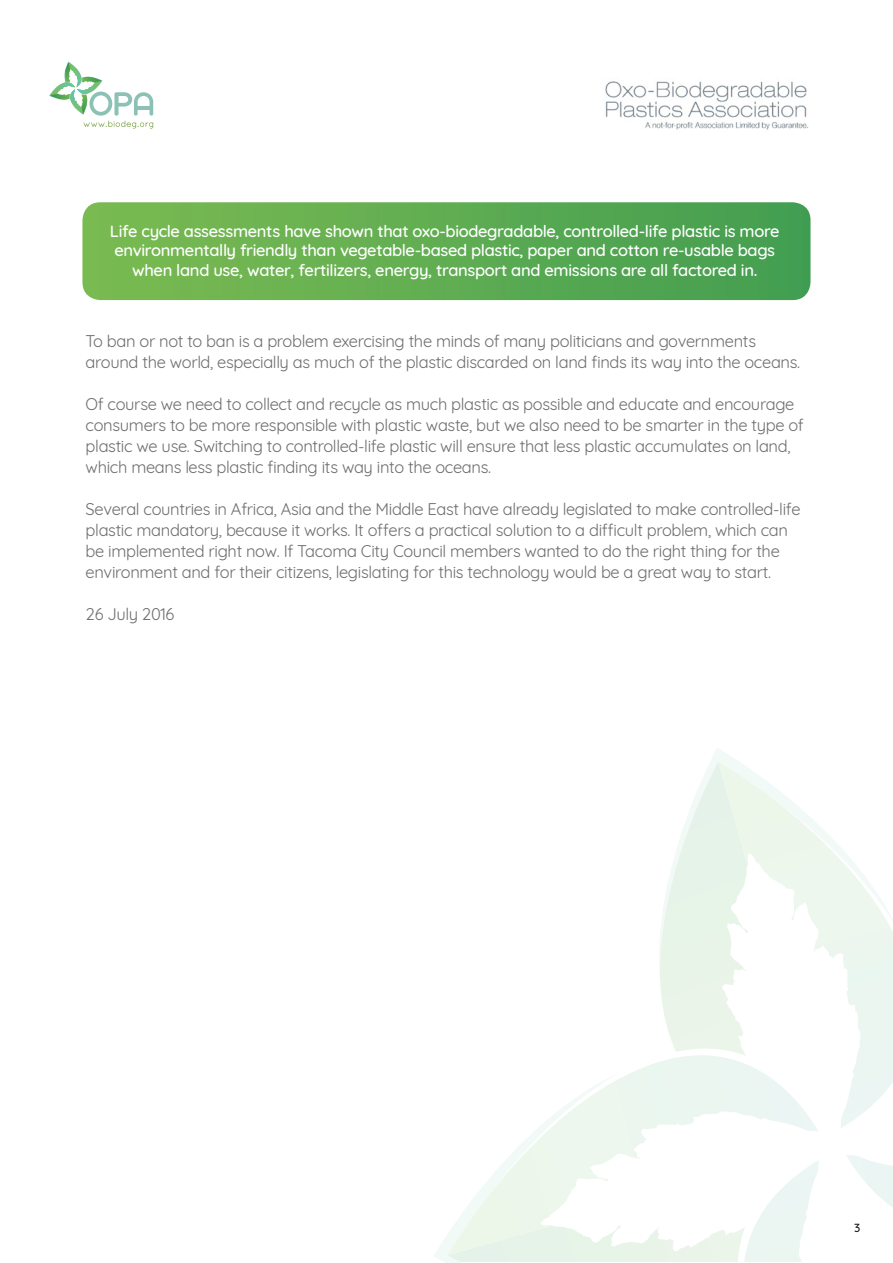
<style>
.page{position:relative;width:893px;height:1263px;background:#fff}
.page>*{position:absolute;margin:0;border:0;box-sizing:border-box;transform-origin:0 0}
.Paragraph_STYLE{font:16.5px/21px "Quicksand";letter-spacing:-.02em;color:#6c6d70}
.Paragraph_STYLE-2{font:500 16.5px/19.8px "Quicksand";letter-spacing:-.02em;color:#fff;text-align:center}
.t1{font:500 12px "Quicksand";color:#231f20}
</style>
<div class="page">
<img style="left:605px;top:81px;width:204px;height:49px">
<svg style="left:49px;top:62px;width:104px;height:67px"></svg>
<svg style="left:659px;top:761px;width:59px;height:291px"></svg>
<svg style="left:718px;top:761px;width:175px;height:367px"></svg>
<svg style="left:845px;top:1055px;width:48px;height:152px"></svg>
<svg style="left:434px;top:1072px;width:386px;height:190px"></svg>
<svg style="left:447px;top:1055px;width:372px;height:200px"></svg>
<svg style="left:82px;top:202px;width:728px;height:98px;background:#60ac52"></svg>
<p class="Paragraph_STYLE-2" style="left:110px;top:219px;width:671px">Life cycle assessments have shown that oxo-biodegradable, controlled-life plastic is more environmentally friendly than vegetable-based plastic, paper and cotton re-usable bags when land use, water, fertilizers, energy, transport and emissions are all factored in.</p>
<p class="Paragraph_STYLE" style="left:86px;top:329px;width:716px">To ban or not to ban is a problem exercising the minds of many politicians and governments around the world, especially as much of the plastic discarded on land finds its way into the oceans.</p>
<p class="Paragraph_STYLE" style="left:86px;top:392px;width:720px">Of course we need to collect and recycle as much plastic as possible and educate and encourage consumers to be more responsible with plastic waste, but we also need to be smarter in the type of plastic we use. Switching to controlled-life plastic will ensure that less plastic accumulates on land, which means less plastic finding its way into the oceans.</p>
<p class="Paragraph_STYLE" style="left:86px;top:497px;width:716px">Several countries in Africa, Asia and the Middle East have already legislated to make controlled-life plastic mandatory, because it works. It offers a practical solution to a difficult problem, which can be implemented right now. If Tacoma City Council members wanted to do the right thing for the environment and for their citizens, legislating for this technology would be a great way to start.</p>
<p class="Paragraph_STYLE" style="left:86px;top:602px;width:90px">26 July 2016</p>
<p class="t1" style="left:854px;top:1218px;width:8px">3</p>
</div>
